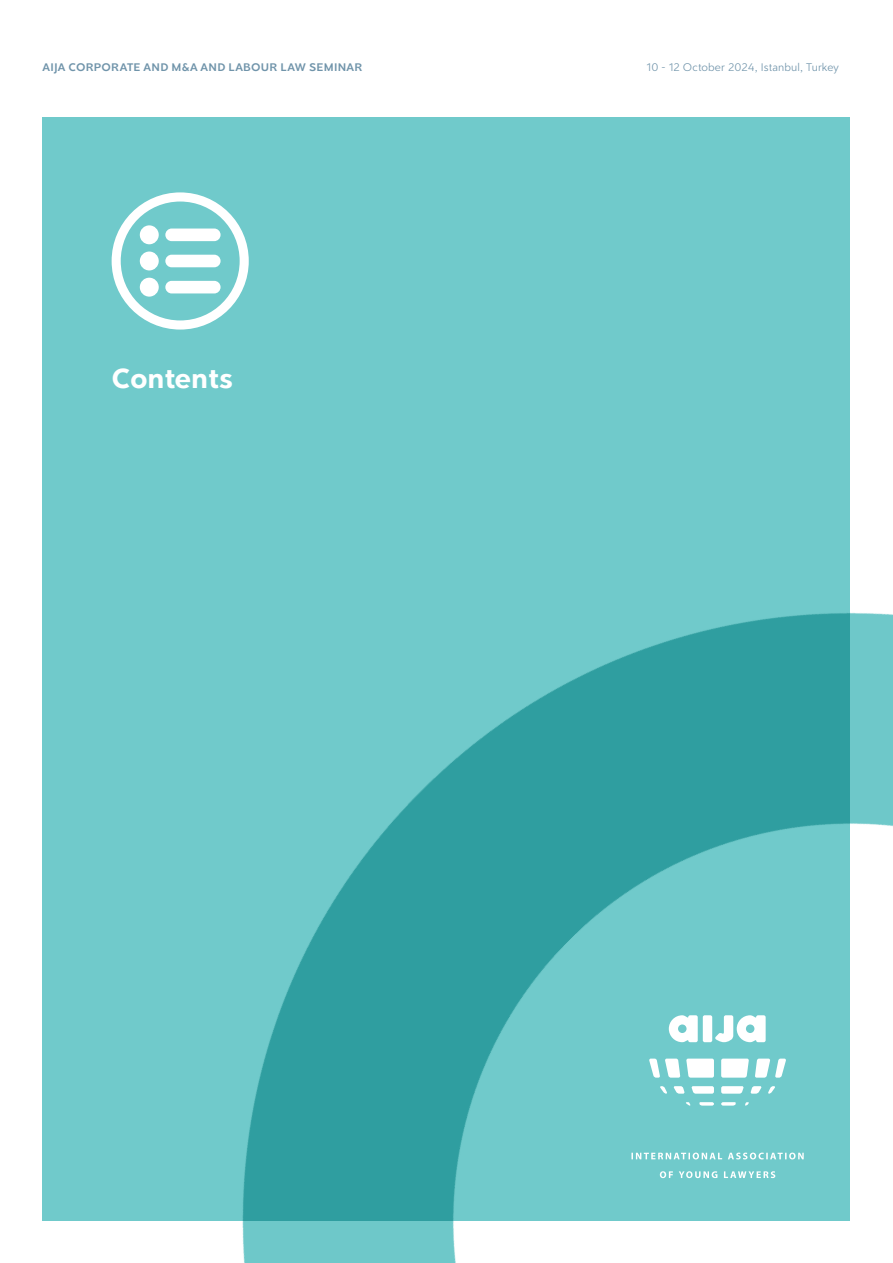
<style>
.page{position:relative;width:893px;height:1263px;background:#fff}
.page>*{position:absolute;margin:0;border:0;box-sizing:border-box;transform-origin:0 0}
.t1{font:700 30px "Clarika Grotesque";color:#fff}
.t2{font:600 12px "Clarika Grotesque";letter-spacing:.025em;color:#7094aa}
.t3{font:300 12px "Clarika Grotesque";letter-spacing:.01em;color:#7094aa}
</style>
<div class="page">
<div style="left:43px;top:117px;width:807px;height:1103px;background:#70cacb"></div>
<svg style="left:112px;top:192px;width:137px;height:138px"></svg>
<div style="left:165px;top:229px;width:56px;height:12px;background:#fff;border-radius:6px"></div>
<div style="left:140px;top:225px;width:19px;height:19px;background:#fff;border-radius:50%"></div>
<div style="left:165px;top:255px;width:56px;height:12px;background:#fff;border-radius:6px"></div>
<div style="left:140px;top:252px;width:19px;height:18px;background:#fff;border-radius:50%"></div>
<div style="left:165px;top:281px;width:56px;height:12px;background:#fff;border-radius:6px"></div>
<div style="left:140px;top:278px;width:19px;height:19px;background:#fff;border-radius:50%"></div>
<img style="left:42px;top:330px;width:851px;height:933px">
<p class="t2" style="left:43px;top:59px;width:321px">AIJA CORPORATE AND M&amp;A AND LABOUR LAW SEMINAR</p>
<p class="t3" style="left:646px;top:59px;width:194px">10 - 12 October 2024, Istanbul, Turkey</p>
<h1 class="t1" style="left:112px;top:358px;width:123px">Contents</h1>
</div>
